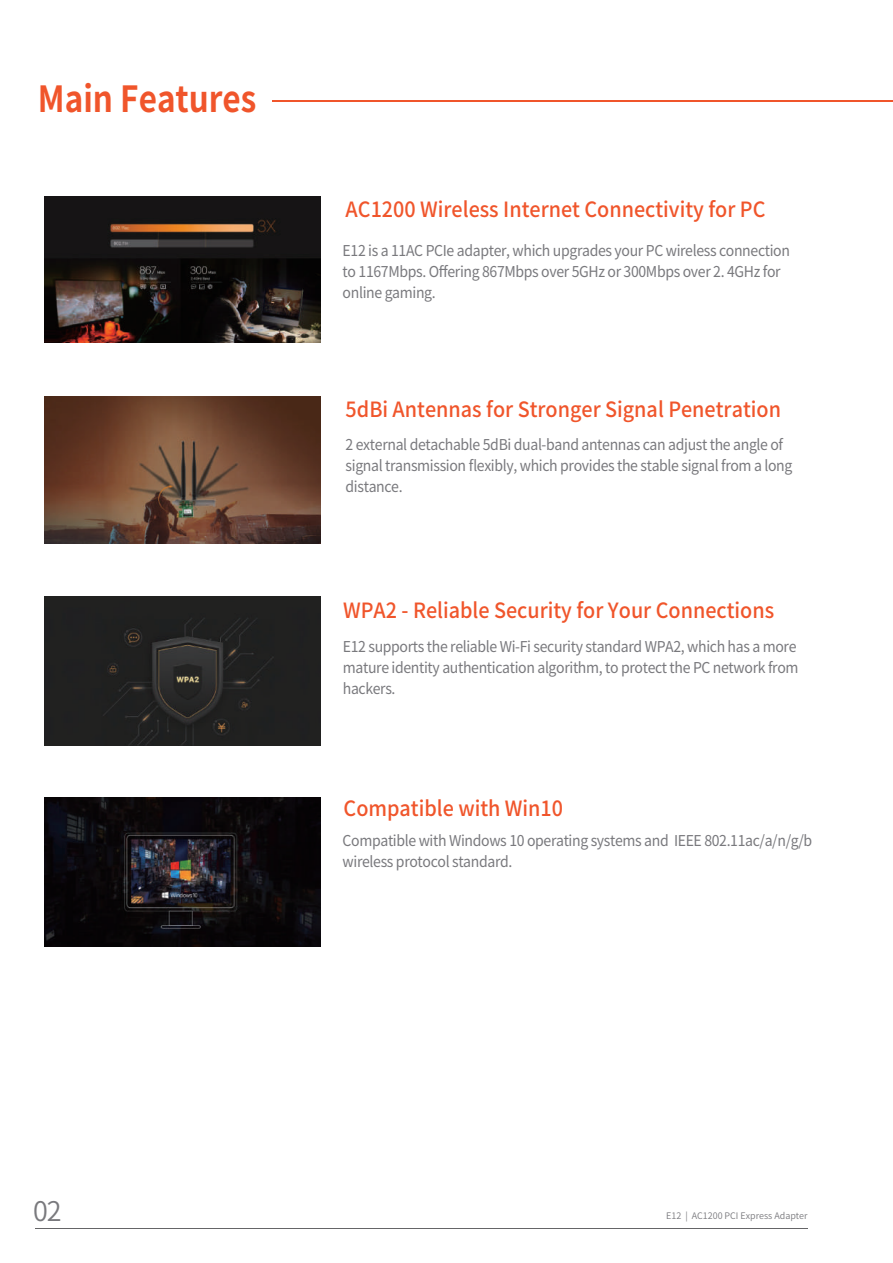
<style>
.page{position:relative;width:893px;height:1263px;background:#fff}
.page>*{position:absolute;margin:0;border:0;box-sizing:border-box;transform-origin:0 0}
.t1{font:700 36px "Source Han Sans CN";color:#f0552b;scale:.87 1}
.t2{font:27px "Source Han Sans CN";color:#79797d}
.t3{font:500 21px "Source Han Sans CN";color:#f0552b;scale:.94 1}
.t4{font:15px/21px "Source Han Sans CN";letter-spacing:-.025em;color:#79797d;scale:.94 1}
.t5{font:9px "Source Han Sans CN";color:#79797d}
</style>
<div class="page">
<hr style="left:35px;top:1228px;width:772px;height:1px;background:#656567">
<hr style="left:272px;top:100px;width:621px;height:2px;background:#f0552b">
<img style="left:45px;top:196px;width:276px;height:146px">
<img style="left:45px;top:397px;width:276px;height:146px">
<img style="left:45px;top:596px;width:276px;height:150px">
<img style="left:45px;top:797px;width:276px;height:149px">
<h1 class="t1" style="left:38px;top:78px;width:253px">Main Features</h1>
<h3 class="t3" style="left:346px;top:197px;width:448px">AC1200 Wireless Internet Connectivity for PC</h3>
<p class="t4" style="left:343px;top:241px;width:477px">E12 is a 11AC PCIe adapter, which upgrades your PC wireless connection to 1167Mbps. Offering 867Mbps over 5GHz or 300Mbps over 2. 4GHz for online gaming.</p>
<h3 class="t3" style="left:346px;top:398px;width:465px">5dBi Antennas for Stronger Signal Penetration</h3>
<p class="t4" style="left:346px;top:435px;width:477px">2 external detachable 5dBi dual-band antennas can adjust the angle of signal transmission flexibly, which provides the stable signal from a long distance.</p>
<h3 class="t3" style="left:343px;top:599px;width:460px">WPA2 - Reliable Security for Your Connections</h3>
<p class="t4" style="left:343px;top:637px;width:486px">E12 supports the reliable Wi-Fi security standard WPA2, which has a more mature identity authentication algorithm, to protect the PC network from hackers.</p>
<h3 class="t3" style="left:344px;top:796px;width:235px">Compatible with Win10</h3>
<p class="t4" style="left:343px;top:831px;width:501px">Compatible with Windows 10 operating systems and IEEE 802.11ac/a/n/g/b wireless protocol standard.</p>
<h2 class="t2" style="left:33px;top:1195px;width:30px">02</h2>
<p class="t5" style="left:666px;top:1211px;width:143px">E12 | AC1200 PCI Express Adapter</p>
</div>
